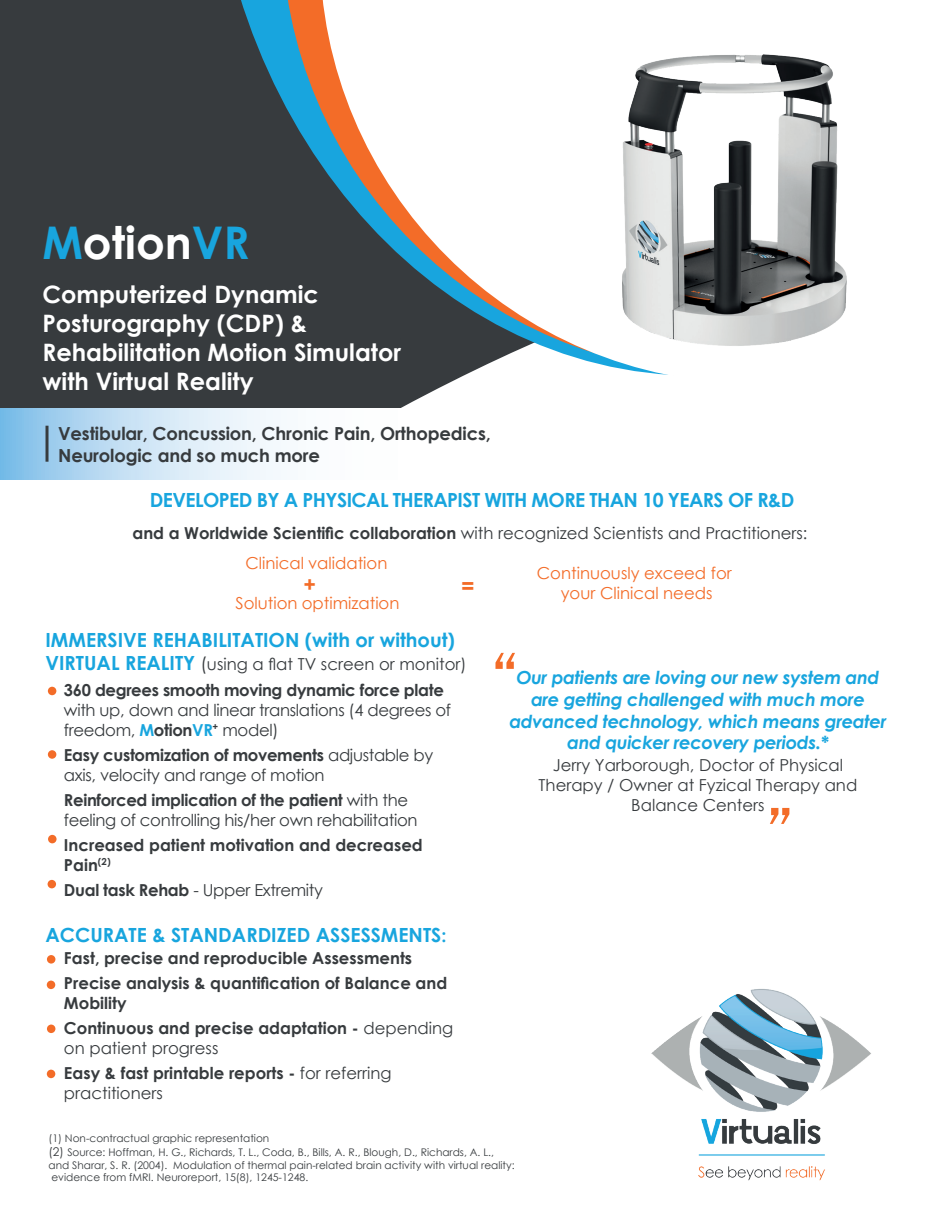
<style>
.page{position:relative;width:940px;height:1208px;background:#fff}
.page>*{position:absolute;margin:0;border:0;box-sizing:border-box;transform-origin:0 0}
.t1{font:75px "Franklin Gothic";color:#f36c28}
.t2{font:700 45px "Century Gothic";color:#fff}
.t3{font:700 24px/28.8px "Century Gothic";color:#fff}
.t4{font:700 22.5px "Century Gothic";color:#f36c28}
.t5{font:700 21px "Century Gothic";color:#f36c28}
.t6{font:700 19.5px "Century Gothic";color:#18a5de}
.t7{font:700 19.5px "Century Gothic";letter-spacing:-.03em;color:#18a5de}
.t8{font:italic 700 18px/21.6px "Century Gothic";letter-spacing:-.02em;color:#18a5de;text-align:center}
.t9{font:700 18px/21.6px "Century Gothic";letter-spacing:-.01em;color:#373b3e}
.t10{font:16.5px/19.8px "Century Gothic";color:#373b3e}
.t11{font:16.5px/19.8px "Century Gothic";letter-spacing:-.02em;color:#373b3e}
.t12{font:700 16.5px/25.2px "Century Gothic";color:#373b3e}
.t13{font:16.5px/19.8px "Century Gothic";color:#f36c28;text-align:center}
.t14{font:700 16.5px "Century Gothic";letter-spacing:-.02em;color:#373b3e}
.t15{font:10.5px/14.4px "Century Gothic";color:#373b3e}
.s1{color:#18a5de}
.s2{font-weight:700}
.s3{font-weight:700;font-size:19.5px;color:#18a5de}
.s4{font-size:18px}
.s5{font-weight:700;color:#18a5de}
.s6{font-weight:400}
.s7{font-size:12px}
</style>
<div class="page">
<div style="left:0;top:0;width:449px;height:408px;background:#373b3e"></div>
<svg style="left:209px;top:0;width:111px;height:376px;fill:#373b3e"></svg>
<svg style="left:282px;top:0;width:38px;height:373px;fill:#373b3e"></svg>
<svg style="left:320px;top:0;width:348px;height:383px"></svg>
<svg style="left:0;top:408px;width:281px;height:71px"></svg>
<hr style="left:45px;top:426px;width:3px;height:36px;background:#373b3e">
<div style="left:48px;top:686px;width:8px;height:9px;background:#f36c28;border-radius:50%"></div>
<div style="left:48px;top:750px;width:8px;height:8px;background:#f36c28;border-radius:50%"></div>
<div style="left:48px;top:835px;width:9px;height:8px;background:#f36c28;border-radius:50%"></div>
<img style="left:651px;top:989px;width:220px;height:192px">
<div style="left:48px;top:880px;width:8px;height:8px;background:#f36c28;border-radius:50%"></div>
<img style="left:575px;top:0;width:272px;height:351px">
<div style="left:47px;top:955px;width:8px;height:8px;background:#f36c28;border-radius:50%"></div>
<div style="left:47px;top:980px;width:8px;height:9px;background:#f36c28;border-radius:50%"></div>
<div style="left:47px;top:1024px;width:8px;height:9px;background:#f36c28;border-radius:50%"></div>
<div style="left:47px;top:1069px;width:8px;height:9px;background:#f36c28;border-radius:50%"></div>
<h2 class="t2" style="left:42px;top:209px;width:209px"><span class="s1">M</span>otion<span class="s1">VR</span></h2>
<h3 class="t3" style="left:42px;top:279px;width:360px">Computerized Dynamic<br>Posturography (CDP) &amp;<br>Rehabilitation Motion Simulator with Virtual Reality</h3>
<p class="t9" style="left:58px;top:422px;width:434px">Vestibular, Concussion, Chronic Pain, Orthopedics,<br>Neurologic and so much more</p>
<p class="t7" style="left:150px;top:485px;width:646px">DEVELOPED BY A PHYSICAL THERAPIST WITH MORE THAN 10 YEARS OF R&amp;D</p>
<p class="t10" style="left:132px;top:522px;width:676px"><span class="s2">and a Worldwide Scientific collaboration</span> with recognized Scientists and Practitioners:</p>
<p class="t13" style="left:245px;top:553px;width:144px">Clinical validation</p>
<p class="t5" style="left:303px;top:568px;width:14px">+</p>
<h3 class="t4" style="left:461px;top:569px;width:15px">=</h3>
<p class="t13" style="left:235px;top:593px;width:165px">Solution optimization</p>
<p class="t6" style="left:45px;top:625px;width:411px">IMMERSIVE REHABILITATION (with or without)</p>
<p class="t10" style="left:45px;top:654px;width:422px"><span class="s3">VIRTUAL REALITY</span> <span class="s4">(</span>using a flat TV screen or monitor)</p>
<p class="t14" style="left:64px;top:677px;width:381px">360 degrees smooth moving dynamic force plate</p>
<p class="t11" style="left:64px;top:700px;width:388px">with up, down and linear translations (4 degrees of freedom, <span class="s5">M</span><span class="s2">otion</span><span class="s5">VR</span><sup>+</sup> model)</p>
<p class="t11" style="left:64px;top:745px;width:371px"><span class="s2">Easy customization of movements</span> adjustable by axis, velocity and range of motion</p>
<p class="t11" style="left:64px;top:790px;width:355px"><span class="s2">Reinforced implication of the patient</span> with the feeling of controlling his/her own rehabilitation</p>
<p class="t12" style="left:64px;top:834px;width:360px;line-height:19.8px">Increased patient motivation and decreased<br>Pain<sup>(2)</sup></p>
<p class="t11" style="left:64px;top:880px;width:260px"><span class="s2">Dual task Rehab</span> - Upper Extremity</p>
<p class="t6" style="left:45px;top:919px;width:402px">ACCURATE &amp; STANDARDIZED ASSESSMENTS<span class="s4">:</span></p>
<p class="t12" style="left:64px;top:945px;width:385px">Fast, precise and reproducible Assessments<br>Precise analysis &amp; quantification of Balance and</p>
<p class="t12" style="left:64px;top:990px;width:391px">Mobility<br>Continuous and precise adaptation - <span class="s6">depending</span></p>
<p class="t10" style="left:64px;top:1035px;width:329px;line-height:25.2px">on patient progress<br><span class="s2">Easy &amp; fast printable reports -</span> for referring</p>
<p class="t10" style="left:64px;top:1083px;width:100px">practitioners</p>
<h1 class="t1" style="left:490px;top:631px;width:32px">“</h1>
<p class="t13" style="left:537px;top:562px;width:196px">Continuously exceed for your Clinical needs</p>
<p class="t8" style="left:509px;top:666px;width:378px">Our patients are loving our new system and are getting challenged with much more advanced technology, which means greater and quicker recovery periods.*</p>
<p class="t10" style="left:538px;top:755px;width:320px;text-align:center">Jerry Yarborough, Doctor of Physical<br>Therapy / Owner at Fyzical Therapy and<br>Balance Centers</p>
<h1 class="t1" style="left:764px;top:786px;width:32px">”</h1>
<p class="t15" style="left:48px;top:1130px;width:447px">(1) Non-contractual graphic representation<br><span class="s7">(2)</span> Source: Hoffman, H. G., Richards, T. L., Coda, B., Bills, A. R., Blough, D., Richards, A. L.,</p>
<p class="t15" style="left:48px;top:1158px;width:468px;line-height:12.6px">and Sharar, S. R. (2004). Modulation of thermal pain-related brain activity with virtual reality: evidence from fMRI. Neuroreport, 15(8), 1245-1248.</p>
</div>
